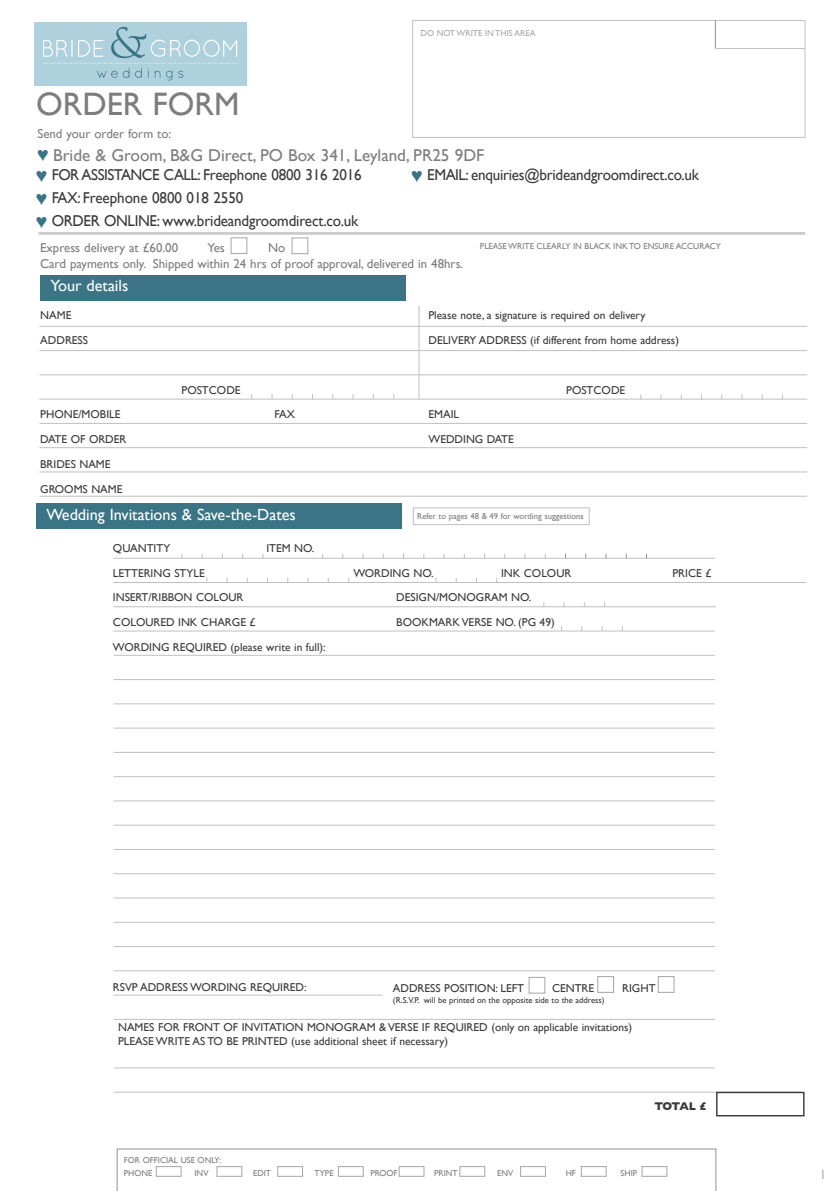
<style>
.page{position:relative;width:840px;height:1191px;background:#fff}
.page>*{position:absolute;margin:0;border:0;box-sizing:border-box;transform-origin:0 0}
.t1{font:32.4px "Gill Sans";color:#7d7d7d}
.t2{font:17.2px "Gill Sans";color:#7d7d7d}
.t3{font:16.2px "Gill Sans";color:#fff}
.t4{font:15.6px/22.8px "Gill Sans";letter-spacing:-.01em;color:#393939;scale:.96 1}
.t5{font:300 14px "Gill Sans";color:#7c7c7c}
.t6{font:12.8px/15.6px "Gill Sans";color:#7d7d7d}
.t7{font:11.4px "Gill Sans";color:#393939}
.t8{font:700 11.4px "Gill Sans";letter-spacing:-.055em;color:#393939}
.t9{font:8.6px/12.8px "Gill Sans";color:#7d7d7d}
.t10{font:8.6px "Gill Sans";color:#393939}
.t11{font:8.6px "Gill Sans";color:#a6a6a6}
.s1{color:#3b7485}
</style>
<div class="page">
<hr style="left:38px;top:232px;width:766px;height:3px;background:#cdcdcd">
<div style="left:34px;top:22px;width:212px;height:64px;background:#aed1dd"></div>
<svg style="left:43px;top:27px;width:194px;height:53px"></svg>
<div style="left:231px;top:238px;width:16px;height:16px;background:#fff;border:1px solid #a6a6a6"></div>
<div style="left:292px;top:238px;width:16px;height:16px;background:#fff;border:1px solid #a6a6a6"></div>
<hr style="left:39px;top:326px;width:767px;height:1px;background:#c0c0c0">
<hr style="left:39px;top:350px;width:767px;height:1px;background:#c0c0c0">
<hr style="left:39px;top:374px;width:767px;height:1px;background:#c0c0c0">
<hr style="left:39px;top:399px;width:767px;height:1px;background:#c0c0c0">
<hr style="left:39px;top:423px;width:767px;height:1px;background:#c0c0c0">
<hr style="left:39px;top:447px;width:767px;height:1px;background:#c0c0c0">
<hr style="left:39px;top:471px;width:767px;height:1px;background:#c0c0c0">
<hr style="left:39px;top:496px;width:767px;height:1px;background:#c0c0c0">
<div style="left:40px;top:275px;width:365px;height:25px;background:#3b7485"></div>
<div style="left:412px;top:20px;width:392px;height:117px;border:1px solid #c0c0c0"></div>
<svg style="left:714px;top:20px;width:1px;height:28px"></svg>
<hr style="left:715px;top:48px;width:89px;height:1px;background:#c0c0c0">
<hr style="left:418px;top:306px;width:1px;height:93px;background:#c0c0c0">
<div style="left:36px;top:503px;width:365px;height:25px;background:#3b7485"></div>
<hr style="left:113px;top:558px;width:601px;height:1px;background:#c0c0c0">
<hr style="left:113px;top:582px;width:693px;height:1px;background:#c0c0c0">
<hr style="left:113px;top:606px;width:602px;height:1px;background:#c0c0c0">
<hr style="left:113px;top:630px;width:601px;height:1px;background:#c0c0c0">
<hr style="left:113px;top:655px;width:601px;height:1px;background:#c0c0c0">
<hr style="left:113px;top:679px;width:601px;height:1px;background:#c0c0c0">
<hr style="left:113px;top:703px;width:601px;height:1px;background:#c0c0c0">
<hr style="left:113px;top:728px;width:601px;height:1px;background:#c0c0c0">
<hr style="left:113px;top:752px;width:601px;height:1px;background:#c0c0c0">
<hr style="left:113px;top:776px;width:601px;height:1px;background:#c0c0c0">
<hr style="left:113px;top:800px;width:601px;height:1px;background:#c0c0c0">
<hr style="left:113px;top:825px;width:601px;height:1px;background:#c0c0c0">
<hr style="left:113px;top:849px;width:601px;height:1px;background:#c0c0c0">
<hr style="left:113px;top:873px;width:601px;height:1px;background:#c0c0c0">
<hr style="left:113px;top:897px;width:601px;height:1px;background:#c0c0c0">
<hr style="left:113px;top:922px;width:601px;height:1px;background:#c0c0c0">
<hr style="left:113px;top:946px;width:601px;height:1px;background:#c0c0c0">
<hr style="left:113px;top:970px;width:601px;height:1px;background:#c0c0c0">
<hr style="left:113px;top:994px;width:269px;height:1px;background:#c0c0c0">
<hr style="left:113px;top:1019px;width:601px;height:1px;background:#c0c0c0">
<hr style="left:113px;top:1067px;width:601px;height:1px;background:#c0c0c0">
<hr style="left:113px;top:1091px;width:687px;height:1px;background:#c0c0c0">
<div style="left:715px;top:1091px;width:89px;height:25px;border:1px solid #393939"></div>
<svg style="left:117px;top:1148px;width:598px;height:43px"></svg>
<div style="left:156px;top:1166px;width:25px;height:10px;background:#fff;border:1px solid #a6a6a6"></div>
<div style="left:217px;top:1166px;width:25px;height:10px;background:#fff;border:1px solid #a6a6a6"></div>
<div style="left:277px;top:1166px;width:25px;height:10px;background:#fff;border:1px solid #a6a6a6"></div>
<div style="left:338px;top:1166px;width:25px;height:10px;background:#fff;border:1px solid #a6a6a6"></div>
<div style="left:399px;top:1166px;width:25px;height:10px;background:#fff;border:1px solid #a6a6a6"></div>
<div style="left:459px;top:1166px;width:25px;height:10px;background:#fff;border:1px solid #a6a6a6"></div>
<div style="left:520px;top:1166px;width:25px;height:10px;background:#fff;border:1px solid #a6a6a6"></div>
<div style="left:580px;top:1166px;width:26px;height:10px;background:#fff;border:1px solid #a6a6a6"></div>
<div style="left:641px;top:1166px;width:25px;height:10px;background:#fff;border:1px solid #a6a6a6"></div>
<div style="left:528px;top:977px;width:16px;height:16px;background:#fff;border:1px solid #a6a6a6"></div>
<div style="left:597px;top:976px;width:16px;height:16px;background:#fff;border:1px solid #a6a6a6"></div>
<div style="left:657px;top:976px;width:16px;height:16px;background:#fff;border:1px solid #a6a6a6"></div>
<div style="left:413px;top:507px;width:176px;height:18px;border:1px solid #c0c0c0"></div>
<h1 class="t1" style="left:36px;top:85px;width:205px">Order form</h1>
<p class="t11" style="left:420px;top:28px;width:116px">DO not write in this area</p>
<p class="t6" style="left:37px;top:126px;width:135px">Send your order form to:</p>
<h2 class="t2" style="left:37px;top:145px;width:448px"><span class="s1">♥</span> Bride &amp; Groom, B&amp;G Direct, PO Box 341, Leyland, PR25 9DF</h2>
<h3 class="t4" style="left:36px;top:163px;width:57px"><span class="s1">♥</span>FORASSISTANCE</h3>
<h3 class="t4" style="left:163px;top:163px;width:10px">CALL</h3>
<h3 class="t4" style="left:197px;top:163px;width:172px">: Freephone 0800 316 2016</h3>
<h3 class="t4" style="left:411px;top:163px;width:26px"><span class="s1">♥</span> EMAIL</h3>
<h3 class="t4" style="left:465px;top:163px;width:245px">: enquiries@brideandgroomdirect.co.uk</h3>
<h3 class="t4" style="left:36px;top:186px;width:217px"><span class="s1">♥</span> FAX: Freephone 0800 018 2550 <span class="s1">♥</span> ORDER</h3>
<h3 class="t4" style="left:104px;top:209px;width:11px">ONLINE</h3>
<h3 class="t4" style="left:157px;top:209px;width:212px">: www.brideandgroomdirect.co.uk</h3>
<p class="t6" style="left:40px;top:240px;width:139px">Express delivery at £60.00</p>
<p class="t6" style="left:207px;top:240px;width:19px">Yes</p>
<p class="t6" style="left:40px;top:240px;width:424px;text-indent:228px">No<br>Card payments only. Shipped within 24 hrs of proof approval, delivered in 48hrs.</p>
<p class="t9" style="left:479px;top:240px;width:242px">please write clearly in black ink to ensure accuracy</p>
<h3 class="t3" style="left:50px;top:276px;width:79px">Your details</h3>
<p class="t7" style="left:40px;top:309px;width:33px">Name</p>
<p class="t7" style="left:428px;top:309px;width:218px">Please note, a signature is required on delivery</p>
<p class="t7" style="left:40px;top:333px;width:49px">address</p>
<p class="t7" style="left:428px;top:333px;width:252px">delivery address (if different from home address)</p>
<p class="t7" style="left:181px;top:383px;width:61px">Postcode</p>
<p class="t7" style="left:566px;top:383px;width:61px">Postcode</p>
<p class="t7" style="left:40px;top:408px;width:82px">phone/mobile</p>
<p class="t7" style="left:274px;top:408px;width:22px">Fax</p>
<p class="t7" style="left:428px;top:408px;width:32px">Email</p>
<p class="t7" style="left:40px;top:432px;width:88px">date of order</p>
<p class="t7" style="left:428px;top:432px;width:9px">WEDDING</p>
<p class="t7" style="left:486px;top:432px;width:8px">DATE</p>
<p class="t7" style="left:40px;top:457px;width:7px">BRIDES</p>
<p class="t7" style="left:79px;top:457px;width:9px">NAME</p>
<p class="t7" style="left:40px;top:482px;width:9px">GROOMS</p>
<p class="t7" style="left:91px;top:482px;width:9px">NAME</p>
<h3 class="t3" style="left:46px;top:504px;width:251px">Wedding Invitations &amp; Save-the-Dates</h3>
<p class="t9" style="left:417px;top:509px;width:168px">Refer to pages 48 &amp; 49 for wording suggestions</p>
<p class="t7" style="left:113px;top:541px;width:59px">quantity</p>
<p class="t7" style="left:266px;top:541px;width:49px">item no.</p>
<p class="t7" style="left:113px;top:566px;width:93px">lettering style</p>
<p class="t7" style="left:353px;top:566px;width:82px">wording no.</p>
<p class="t7" style="left:501px;top:566px;width:72px">ink colour</p>
<p class="t7" style="left:672px;top:566px;width:40px">price £</p>
<p class="t7" style="left:113px;top:591px;width:7px">INSERT</p>
<p class="t7" style="left:148px;top:591px;width:97px">/ribbon colour</p>
<p class="t7" style="left:396px;top:591px;width:8px">DESIGN</p>
<p class="t7" style="left:436px;top:591px;width:97px">/Monogram No.</p>
<p class="t7" style="left:113px;top:615px;width:144px">coloured ink charge £</p>
<p class="t7" style="left:396px;top:615px;width:160px">Bookmark verse no. (pg 49)</p>
<p class="t7" style="left:113px;top:640px;width:214px">wording required (please write in full):</p>
<p class="t7" style="left:113px;top:980px;width:7px">RSVP</p>
<p class="t7" style="left:140px;top:980px;width:8px">ADDRESS</p>
<p class="t7" style="left:190px;top:980px;width:9px">WORDING</p>
<p class="t7" style="left:250px;top:980px;width:8px">REQUIRED</p>
<p class="t7" style="left:304px;top:980px;width:4px">:</p>
<p class="t7" style="left:392px;top:981px;width:8px">ADDRESS</p>
<p class="t7" style="left:444px;top:981px;width:8px">POSITION</p>
<p class="t7" style="left:495px;top:981px;width:30px">: LEFT</p>
<p class="t7" style="left:551px;top:981px;width:8px">CENTRE</p>
<p class="t7" style="left:621px;top:981px;width:8px">RIGHT</p>
<p class="t10" style="left:392px;top:995px;width:213px">(R.S.V.P. will be printed on the opposite side to the address)</p>
<p class="t7" style="left:118px;top:1020px;width:199px">names for front of invitation MONOGRAM</p>
<p class="t7" style="left:379px;top:1020px;width:254px">&amp; verse if required (only on applicable invitations)</p>
<p class="t7" style="left:118px;top:1034px;width:7px">PLEASE</p>
<p class="t7" style="left:156px;top:1034px;width:8px">WRITE</p>
<p class="t7" style="left:192px;top:1034px;width:57px">ASTO BEPRINTED</p>
<p class="t7" style="left:291px;top:1034px;width:158px">(use additional sheet if necessary)</p>
<p class="t8" style="left:654px;top:1099px;width:53px">TOTAL £</p>
<p class="t9" style="left:124px;top:1153px;width:99px">for official use only: phone</p>
<p class="t9" style="left:194px;top:1166px;width:15px">inv</p>
<p class="t9" style="left:253px;top:1166px;width:20px">edit</p>
<p class="t9" style="left:314px;top:1166px;width:20px">type</p>
<p class="t9" style="left:370px;top:1166px;width:27px">proof</p>
<p class="t9" style="left:434px;top:1166px;width:25px">print</p>
<p class="t9" style="left:497px;top:1166px;width:18px">env</p>
<p class="t9" style="left:565px;top:1166px;width:10px">hf</p>
<p class="t9" style="left:620px;top:1166px;width:18px">ship</p>
<p class="t5" style="left:819px;top:1166px;width:8px">1</p>
</div>
